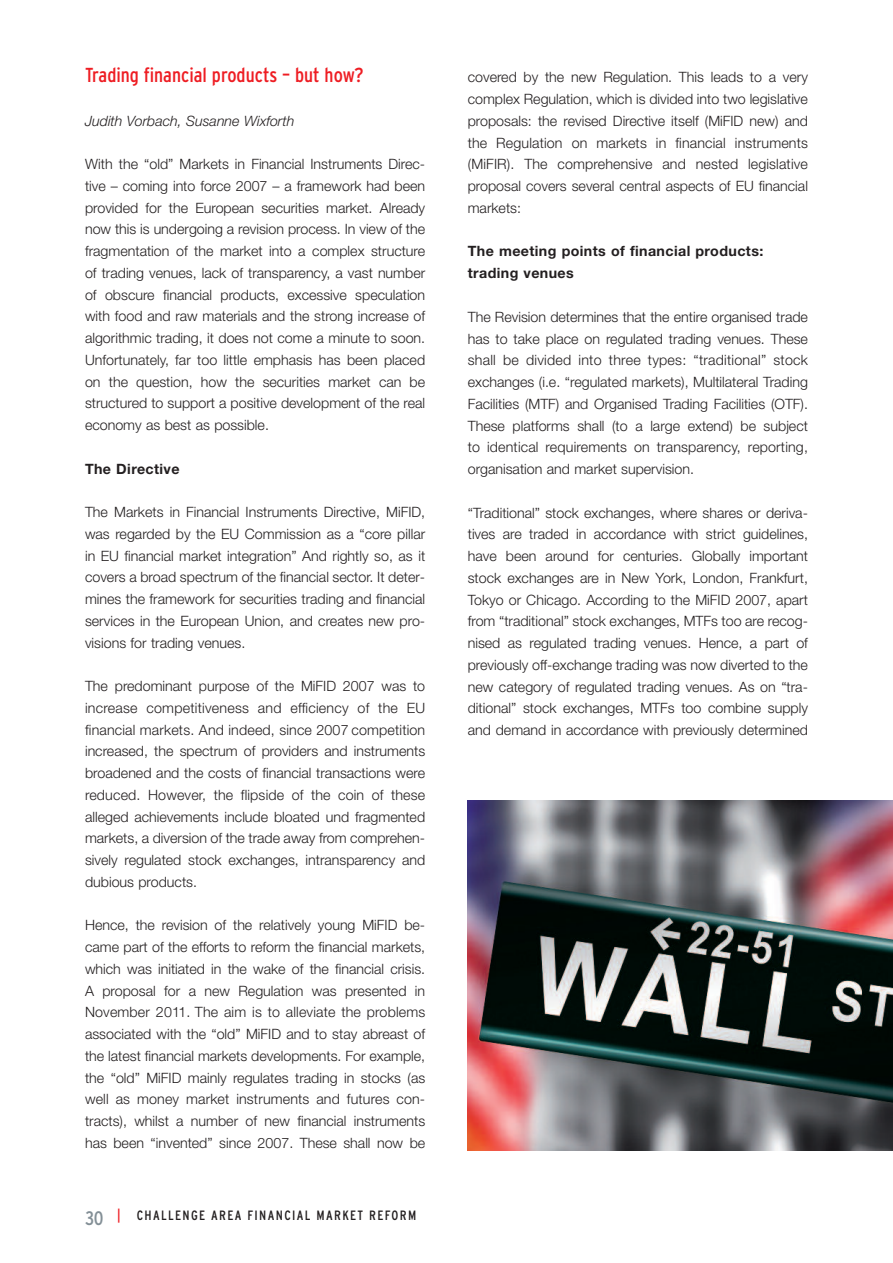
<style>
.page{position:relative;width:893px;height:1263px;background:#fff}
.page>*{position:absolute;margin:0;border:0;box-sizing:border-box;transform-origin:0 0}
.t1{font:condensed 20.25px "Interstate";color:#ee1d23}
.t2{font:condensed 19.5px "Interstate";color:#838f96}
.t3{font:300 14.25px/21.8px "Helvetica Neue";color:#231f20;text-align:justify}
.t4{font:700 14.25px/21.8px "Helvetica Neue";letter-spacing:.03em;color:#231f20}
.t5{font:italic 300 14.25px "Helvetica Neue";color:#231f20}
.t6{font:condensed 13.5px "Interstate";letter-spacing:.1em;color:#231f20}
.s1{font-size:14.25px;color:#ee1d23}
</style>
<div class="page">
<img style="left:468px;top:801px;width:424px;height:349px">
<h1 class="t1" style="left:85px;top:63px;width:280px">Trading financial products – but how?</h1>
<p class="t5" style="left:85px;top:115px;width:211px">Judith Vorbach, Susanne Wixforth</p>
<p class="t3" style="left:85px;top:155px;width:342px">With the “old” Markets in Financial Instruments Direc&shy;tive – coming into force 2007 – a framework had been provided for the European securities market. Already now this is undergoing a revision process. In view of the fragmentation of the market into a complex structure of trading venues, lack of transparency, a vast number of obscure financial products, excessive speculation with food and raw materials and the strong increase of algorithmic trading, it does not come a minute to soon.<br>Unfortunately, far too little emphasis has been placed on the question, how the securities market can be structured to support a positive development of the real economy as best as possible.</p>
<p class="t4" style="left:85px;top:459px;width:96px">The Directive</p>
<p class="t3" style="left:85px;top:503px;width:342px">The Markets in Financial Instruments Directive, MiFID, was regarded by the EU Commission as a “core pillar in EU financial market integration” And rightly so, as it covers a broad spectrum of the financial sector. It deter&shy;mines the framework for securities trading and financial services in the European Union, and creates new pro&shy;visions for trading venues.</p>
<p class="t3" style="left:85px;top:677px;width:342px">The predominant purpose of the MiFID 2007 was to increase competitiveness and efficiency of the EU financial markets. And indeed, since 2007 competition increased, the spectrum of providers and instruments broadened and the costs of financial transactions were reduced. However, the flipside of the coin of these alleged achievements include bloated und fragmented markets, a diversion of the trade away from comprehen&shy;sively regulated stock exchanges, intransparency and dubious products.</p>
<p class="t3" style="left:85px;top:916px;width:342px">Hence, the revision of the relatively young MiFID be&shy;came part of the efforts to reform the financial markets, which was initiated in the wake of the financial crisis.<br>A proposal for a new Regulation was presented in November 2011. The aim is to alleviate the problems associated with the “old” MiFID and to stay abreast of the latest financial markets developments. For example, the “old” MiFID mainly regulates trading in stocks (as well as money market instruments and futures con&shy;tracts), whilst a number of new financial instruments has been “invented” since 2007. These shall now be</p>
<h2 class="t2" style="left:85px;top:1207px;width:20px">30</h2>
<p class="t6" style="left:117px;top:1208px;width:301px"><span class="s1">|</span> CHALLENGE AREA FINANCIAL MARKET REFORM</p>
<p class="t3" style="left:468px;top:68px;width:342px">covered by the new Regulation. This leads to a very complex Regulation, which is divided into two legislative proposals: the revised Directive itself (MiFID new) and the Regulation on markets in financial instruments (MiFIR). The comprehensive and nested legislative proposal covers several central aspects of EU financial markets:</p>
<p class="t4" style="left:468px;top:242px;width:297px">The meeting points of financial products: trading venues</p>
<p class="t3" style="left:468px;top:307px;width:342px">The Revision determines that the entire organised trade has to take place on regulated trading venues. These shall be divided into three types: “traditional” stock exchanges (i.e. “regulated markets), Multilateral Trading Facilities (MTF) and Organised Trading Facilities (OTF).<br>These platforms shall (to a large extend) be subject to identical requirements on transparency, reporting, organisation and market supervision.</p>
<p class="t3" style="left:468px;top:503px;width:342px">“Traditional” stock exchanges, where shares or deriva&shy;tives are traded in accordance with strict guidelines, have been around for centuries. Globally important stock exchanges are in New York, London, Frankfurt, Tokyo or Chicago. According to the MiFID 2007, apart from “traditional” stock exchanges, MTFs too are recog&shy;nised as regulated trading venues. Hence, a part of previously off-exchange trading was now diverted to the new category of regulated trading venues. As on “tra&shy;ditional” stock exchanges, MTFs too combine supply and demand in accordance with previously determined</p>
</div>
